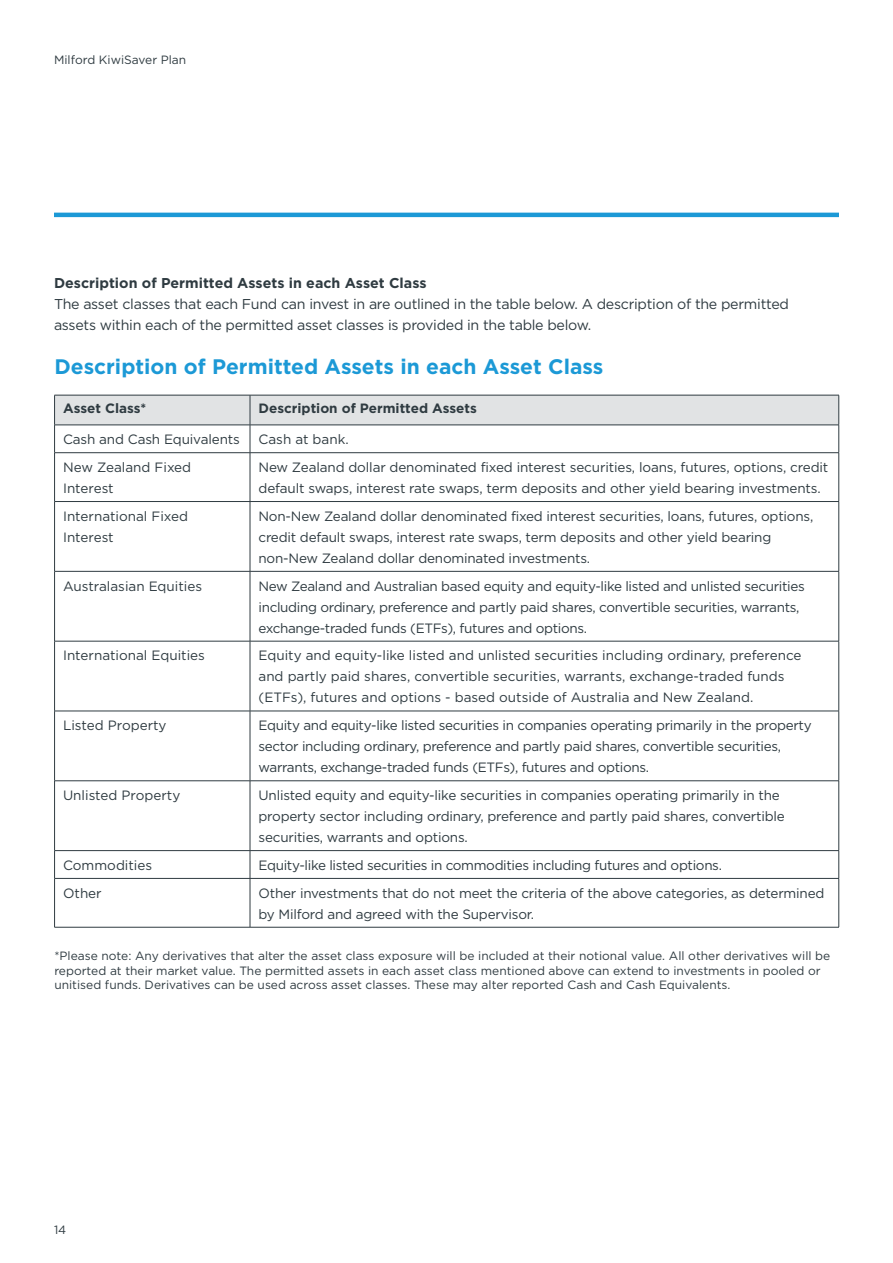
<style>
.page{position:relative;width:893px;height:1263px;background:#fff}
.page>*{position:absolute;margin:0;border:0;box-sizing:border-box;transform-origin:0 0}
.Subhead{font:700 21px "Gotham";color:#1c99d6}
.Copy{font:14.25px/21px "Gotham";letter-spacing:-.02em;color:#2f3b41}
.Bold_body_subheader{font:700 14.25px "Gotham";color:#2f3b41}
.Bold_grey_subheaders_1mm_drop{font:13.5px/21px "Gotham";letter-spacing:-.015em;color:#2f3b41}
.t1{font:700 13.5px "Gotham";color:#2f3b41}
.Body_copy{font:12px/14.4px "Gotham";color:#2f3b41}
</style>
<div class="page">
<hr style="left:54px;top:213px;width:785px;height:4px;background:#1c99d6">
<svg style="left:55px;top:453px;width:783px;height:425px"></svg>
<svg style="left:54px;top:395px;width:785px;height:57px"></svg>
<hr style="left:54px;top:452px;width:196px;height:1px;background:#2f3b41">
<hr style="left:54px;top:453px;width:1px;height:48px;background:#2f3b41">
<hr style="left:250px;top:452px;width:589px;height:1px;background:#2f3b41">
<hr style="left:250px;top:453px;width:1px;height:48px;background:#2f3b41">
<hr style="left:838px;top:453px;width:1px;height:48px;background:#2f3b41">
<hr style="left:54px;top:501px;width:196px;height:1px;background:#2f3b41">
<hr style="left:54px;top:502px;width:1px;height:69px;background:#2f3b41">
<hr style="left:250px;top:501px;width:589px;height:1px;background:#2f3b41">
<hr style="left:250px;top:502px;width:1px;height:69px;background:#2f3b41">
<hr style="left:838px;top:502px;width:1px;height:69px;background:#2f3b41">
<hr style="left:54px;top:571px;width:196px;height:1px;background:#2f3b41">
<hr style="left:54px;top:571px;width:1px;height:70px;background:#2f3b41">
<hr style="left:250px;top:571px;width:589px;height:1px;background:#2f3b41">
<hr style="left:250px;top:571px;width:1px;height:70px;background:#2f3b41">
<hr style="left:838px;top:571px;width:1px;height:70px;background:#2f3b41">
<hr style="left:54px;top:641px;width:196px;height:1px;background:#2f3b41">
<hr style="left:54px;top:641px;width:1px;height:70px;background:#2f3b41">
<hr style="left:250px;top:641px;width:589px;height:1px;background:#2f3b41">
<hr style="left:250px;top:641px;width:1px;height:70px;background:#2f3b41">
<hr style="left:838px;top:641px;width:1px;height:70px;background:#2f3b41">
<hr style="left:54px;top:711px;width:196px;height:1px;background:#2f3b41">
<hr style="left:54px;top:711px;width:1px;height:70px;background:#2f3b41">
<hr style="left:250px;top:711px;width:589px;height:1px;background:#2f3b41">
<hr style="left:250px;top:711px;width:1px;height:70px;background:#2f3b41">
<hr style="left:838px;top:711px;width:1px;height:70px;background:#2f3b41">
<hr style="left:54px;top:780px;width:196px;height:1px;background:#2f3b41">
<hr style="left:54px;top:781px;width:1px;height:69px;background:#2f3b41">
<hr style="left:250px;top:780px;width:589px;height:1px;background:#2f3b41">
<hr style="left:250px;top:781px;width:1px;height:69px;background:#2f3b41">
<hr style="left:838px;top:781px;width:1px;height:69px;background:#2f3b41">
<hr style="left:54px;top:878px;width:1px;height:49px;background:#2f3b41">
<hr style="left:250px;top:878px;width:1px;height:49px;background:#2f3b41">
<hr style="left:838px;top:878px;width:1px;height:49px;background:#2f3b41">
<hr style="left:54px;top:927px;width:196px;height:1px;background:#2f3b41">
<hr style="left:250px;top:927px;width:589px;height:1px;background:#2f3b41">
<hr style="left:54px;top:850px;width:196px;height:1px;background:#2f3b41">
<svg style="left:54px;top:851px;width:1px;height:27px"></svg>
<hr style="left:250px;top:850px;width:589px;height:1px;background:#2f3b41">
<svg style="left:250px;top:851px;width:1px;height:27px"></svg>
<svg style="left:838px;top:851px;width:1px;height:27px"></svg>
<hr style="left:54px;top:878px;width:196px;height:1px;background:#2f3b41">
<hr style="left:250px;top:878px;width:589px;height:1px;background:#2f3b41">
<hr style="left:250px;top:395px;width:1px;height:30px;background:#2f3b41">
<p class="Body_copy" style="left:54px;top:52px;width:134px">Milford KiwiSaver Plan</p>
<p class="Bold_body_subheader" style="left:54px;top:273px;width:374px">Description of Permitted Assets in each Asset Class</p>
<p class="Copy" style="left:54px;top:293px;width:736px">The asset classes that each Fund can invest in are outlined in the table below. A description of the permitted assets within each of the permitted asset classes is provided in the table below.</p>
<p class="Subhead" style="left:54px;top:353px;width:550px">Description of Permitted Assets in each Asset Class</p>
<p class="t1" style="left:63px;top:400px;width:85px">Asset Class*</p>
<p class="t1" style="left:258px;top:400px;width:220px">Description of Permitted Assets</p>
<p class="Bold_grey_subheaders_1mm_drop" style="left:63px;top:429px;width:178px">Cash and Cash Equivalents</p>
<p class="Bold_grey_subheaders_1mm_drop" style="left:258px;top:429px;width:92px">Cash at bank.</p>
<p class="Bold_grey_subheaders_1mm_drop" style="left:63px;top:456px;width:130px">New Zealand Fixed<br>Interest</p>
<p class="Bold_grey_subheaders_1mm_drop" style="left:258px;top:456px;width:571px">New Zealand dollar denominated fixed interest securities, loans, futures, options, credit default swaps, interest rate swaps, term deposits and other yield bearing investments.</p>
<p class="Bold_grey_subheaders_1mm_drop" style="left:63px;top:505px;width:127px">International Fixed<br>Interest</p>
<p class="Bold_grey_subheaders_1mm_drop" style="left:258px;top:505px;width:556px">Non-New Zealand dollar denominated fixed interest securities, loans, futures, options, credit default swaps, interest rate swaps, term deposits and other yield bearing non-New Zealand dollar denominated investments.</p>
<p class="Bold_grey_subheaders_1mm_drop" style="left:63px;top:575px;width:141px">Australasian Equities</p>
<p class="Bold_grey_subheaders_1mm_drop" style="left:258px;top:575px;width:548px">New Zealand and Australian based equity and equity-like listed and unlisted securities including ordinary, preference and partly paid shares, convertible securities, warrants, exchange-traded funds (ETFs), futures and options.</p>
<p class="Bold_grey_subheaders_1mm_drop" style="left:63px;top:645px;width:143px">International Equities</p>
<p class="Bold_grey_subheaders_1mm_drop" style="left:258px;top:645px;width:545px">Equity and equity-like listed and unlisted securities including ordinary, preference and partly paid shares, convertible securities, warrants, exchange-traded funds (ETFs), futures and options - based outside of Australia and New Zealand.</p>
<p class="Bold_grey_subheaders_1mm_drop" style="left:63px;top:715px;width:105px">Listed Property</p>
<p class="Bold_grey_subheaders_1mm_drop" style="left:258px;top:715px;width:555px">Equity and equity-like listed securities in companies operating primarily in the property sector including ordinary, preference and partly paid shares, convertible securities, warrants, exchange-traded funds (ETFs), futures and options.</p>
<p class="Bold_grey_subheaders_1mm_drop" style="left:63px;top:784px;width:119px">Unlisted Property</p>
<p class="Bold_grey_subheaders_1mm_drop" style="left:258px;top:784px;width:528px">Unlisted equity and equity-like securities in companies operating primarily in the property sector including ordinary, preference and partly paid shares, convertible securities, warrants and options.</p>
<p class="Bold_grey_subheaders_1mm_drop" style="left:63px;top:854px;width:91px">Commodities</p>
<p class="Bold_grey_subheaders_1mm_drop" style="left:258px;top:854px;width:465px">Equity-like listed securities in commodities including futures and options.</p>
<p class="Bold_grey_subheaders_1mm_drop" style="left:63px;top:882px;width:40px">Other</p>
<p class="Bold_grey_subheaders_1mm_drop" style="left:258px;top:882px;width:567px">Other investments that do not meet the criteria of the above categories, as determined by Milford and agreed with the Supervisor.</p>
<p class="Body_copy" style="left:54px;top:948px;width:777px">*Please note: Any derivatives that alter the asset class exposure will be included at their notional value. All other derivatives will be reported at their market value. The permitted assets in each asset class mentioned above can extend to investments in pooled or unitised funds. Derivatives can be used across asset classes. These may alter reported Cash and Cash Equivalents.</p>
<p class="Body_copy" style="left:54px;top:1222px;width:14px">14</p>
</div>
